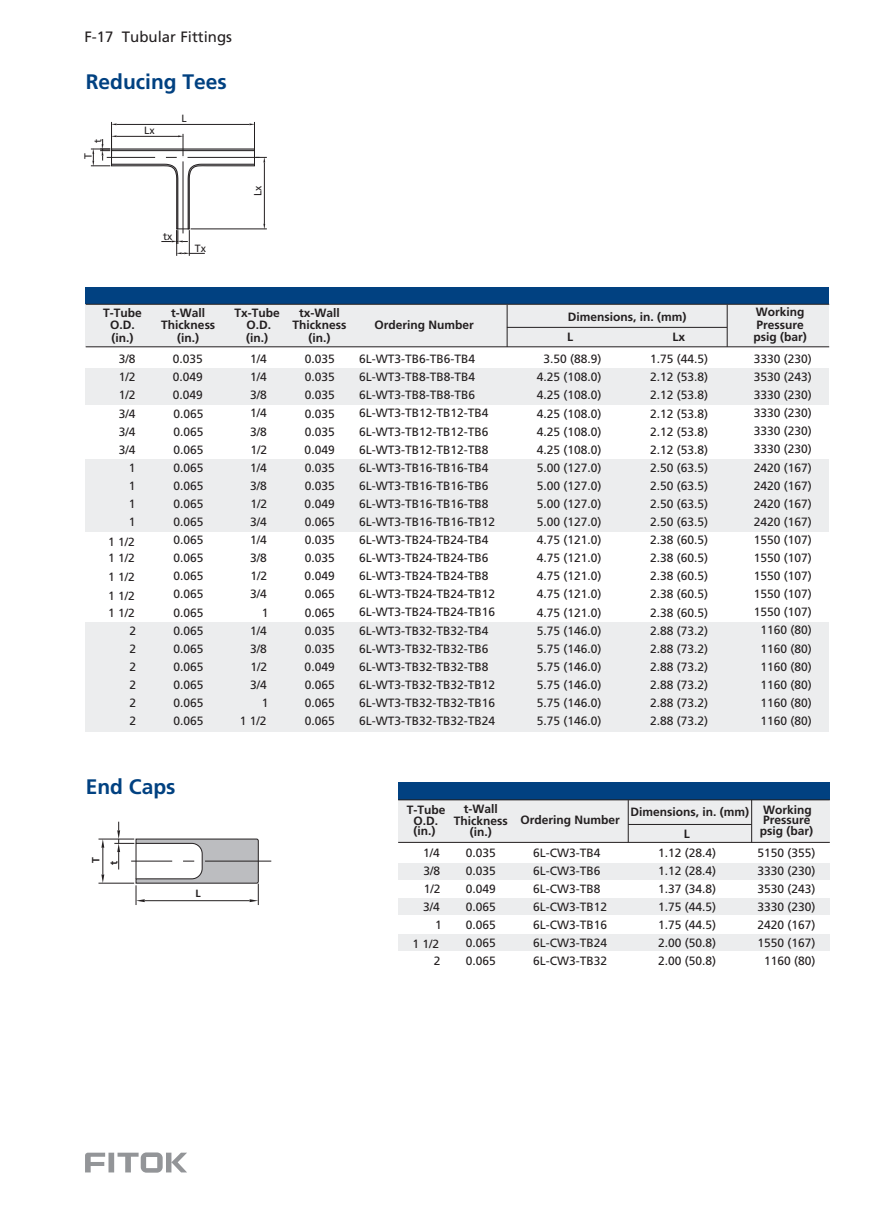
<style>
.page{position:relative;width:893px;height:1212px;background:#fff}
.page>*{position:absolute;margin:0;border:0;box-sizing:border-box;transform-origin:0 0}
.t1{font:300 21px "Frutiger CE";color:#014181}
.t2{font:15px "Frutiger CE";color:#231f20}
.t3{font:12px/18.1px "Frutiger CE";color:#231f20;text-align:justify}
.t4{font:300 12px/12.5px "Frutiger CE";color:#231f20;text-align:center}
.t5{font:11.85px/16.6px "Frutiger CE";color:#231f20}
.t6{font:10.5px "Frutiger CE";color:#231f20}
.t7{font:300 10.5px/18.1px "Frutiger CE";color:#231f20}
.s1{font-size:12px}
</style>
<div class="page">
<svg style="left:85px;top:1152px;width:102px;height:21px"></svg>
<svg style="left:101px;top:840px;width:3px;height:43px"></svg>
<hr style="left:98px;top:883px;width:36px;height:1px;background:#231f20">
<hr style="left:98px;top:839px;width:36px;height:1px;background:#231f20">
<svg style="left:114px;top:822px;width:145px;height:83px"></svg>
<hr style="left:205px;top:861px;width:66px;height:1px;background:#231f20">
<hr style="left:254px;top:122px;width:1px;height:34px;background:#231f20">
<hr style="left:111px;top:122px;width:1px;height:34px;background:#231f20">
<hr style="left:116px;top:124px;width:134px;height:1px;background:#231f20">
<div style="left:86px;top:287px;width:743px;height:17px;background:#014181"></div>
<div style="left:86px;top:622px;width:743px;height:109px;background:#ecedee"></div>
<div style="left:86px;top:459px;width:743px;height:73px;background:#ecedee"></div>
<div style="left:86px;top:368px;width:743px;height:37px;background:#ecedee"></div>
<div style="left:86px;top:304px;width:743px;height:43px;background:#ecedee"></div>
<hr style="left:86px;top:346px;width:743px;height:1px;background:#231f20">
<hr style="left:507px;top:327px;width:220px;height:1px;background:#231f20">
<hr style="left:507px;top:305px;width:1px;height:42px;background:#231f20">
<hr style="left:727px;top:305px;width:1px;height:42px;background:#231f20">
<hr style="left:86px;top:304px;width:743px;height:1px;background:#231f20">
<div style="left:398px;top:783px;width:432px;height:17px;background:#014181"></div>
<div style="left:398px;top:935px;width:432px;height:16px;background:#ecedee"></div>
<div style="left:398px;top:898px;width:432px;height:17px;background:#ecedee"></div>
<div style="left:398px;top:800px;width:432px;height:42px;background:#ecedee"></div>
<div style="left:398px;top:863px;width:432px;height:16px;background:#ecedee"></div>
<hr style="left:398px;top:842px;width:432px;height:1px;background:#231f20">
<hr style="left:628px;top:824px;width:124px;height:1px;background:#231f20">
<hr style="left:628px;top:800px;width:1px;height:42px;background:#231f20">
<hr style="left:751px;top:800px;width:1px;height:42px;background:#231f20">
<hr style="left:398px;top:799px;width:432px;height:1px;background:#231f20">
<svg style="left:91px;top:134px;width:176px;height:122px"></svg>
<p class="t2" style="left:84px;top:31px;width:149px">F-17 Tubular Fittings</p>
<h1 class="t1" style="left:86px;top:73px;width:143px">Reducing Tees</h1>
<p class="t6" style="left:94px;top:143px;width:6px;rotate:-90deg">t</p>
<p class="t6" style="left:84px;top:159px;width:7px;rotate:-90deg">T</p>
<p class="t6" style="left:144px;top:126px;width:12px">Lx</p>
<p class="t6" style="left:181px;top:114px;width:7px">L</p>
<p class="t6" style="left:163px;top:233px;width:11px">tx</p>
<p class="t6" style="left:195px;top:244px;width:13px">Tx</p>
<p class="t6" style="left:254px;top:196px;width:12px;rotate:-90deg">Lx</p>
<p class="t4" style="left:103px;top:307px;width:40px">T-Tube<br>O.D. (in.)</p>
<p class="t3" style="left:119px;top:351px;width:18px;text-align:right">3/8<br>1/2<br>1/2<br>3/4<br>3/4<br>3/4<br>1<br>1<br>1<br>1</p>
<p class="t5" style="left:108px;top:534px;width:28px"><span class="s1">1</span> 1/2<br><span class="s1">1</span> 1/2</p>
<p class="t5" style="left:108px;top:570px;width:28px"><span class="s1">1</span> 1/2</p>
<p class="t5" style="left:108px;top:606px;width:28px"><span class="s1">1</span> 1/2</p>
<p class="t5" style="left:108px;top:588px;width:28px"><span class="s1">1</span> 1/2</p>
<p class="t3" style="left:129px;top:622px;width:8px">2<br>2<br>2<br>2<br>2<br>2</p>
<p class="t4" style="left:161px;top:307px;width:56px">t-Wall<br>Thickness (in.)</p>
<p class="t3" style="left:173px;top:351px;width:32px">0.035<br>0.049<br>0.049<br>0.065<br>0.065<br>0.065<br>0.065<br>0.065<br>0.065<br>0.065<br>0.065<br>0.065<br>0.065<br>0.065<br>0.065<br>0.065<br>0.065<br>0.065<br>0.065<br>0.065<br>0.065</p>
<p class="t4" style="left:235px;top:307px;width:47px">Tx-Tube<br>O.D. (in.)</p>
<p class="t4" style="left:293px;top:307px;width:55px">tx-Wall<br>Thickness (in.)</p>
<p class="t4" style="left:375px;top:319px;width:101px">Ordering Number</p>
<p class="t3" style="left:240px;top:351px;width:30px;text-align:right">1/4<br>1/4<br>3/8<br>1/4<br>3/8<br>1/2<br>1/4<br>3/8<br>1/2<br>3/4<br>1/4<br>3/8<br>1/2<br>3/4<br>1<br>1/4<br>3/8<br>1/2<br>3/4<br>1<br>1 1/2</p>
<p class="t3" style="left:305px;top:351px;width:32px">0.035<br>0.035<br>0.035<br>0.035<br>0.035<br>0.049<br>0.035<br>0.035<br>0.049<br>0.065<br>0.035<br>0.035<br>0.049<br>0.065<br>0.065<br>0.035<br>0.035<br>0.049<br>0.065<br>0.065<br>0.065</p>
<p class="t3" style="left:359px;top:351px;width:138px;text-align:left">6L-WT3-TB6-TB6-TB4<br>6L-WT3-TB8-TB8-TB4<br>6L-WT3-TB8-TB8-TB6<br>6L-WT3-TB12-TB12-TB4<br>6L-WT3-TB12-TB12-TB6<br>6L-WT3-TB12-TB12-TB8<br>6L-WT3-TB16-TB16-TB4<br>6L-WT3-TB16-TB16-TB6<br>6L-WT3-TB16-TB16-TB8<br>6L-WT3-TB16-TB16-TB12<br>6L-WT3-TB24-TB24-TB4<br>6L-WT3-TB24-TB24-TB6<br>6L-WT3-TB24-TB24-TB8<br>6L-WT3-TB24-TB24-TB12<br>6L-WT3-TB24-TB24-TB16<br>6L-WT3-TB32-TB32-TB4<br>6L-WT3-TB32-TB32-TB6<br>6L-WT3-TB32-TB32-TB8<br>6L-WT3-TB32-TB32-TB12<br>6L-WT3-TB32-TB32-TB16<br>6L-WT3-TB32-TB32-TB24</p>
<p class="t4" style="left:568px;top:311px;width:120px">Dimensions, in. (mm)</p>
<p class="t4" style="left:567px;top:332px;width:7px">L</p>
<p class="t4" style="left:672px;top:332px;width:14px">Lx</p>
<p class="t3" style="left:650px;top:351px;width:60px">1.75 (44.5)<br>2.12 (53.8)<br>2.12 (53.8)<br>2.12 (53.8)<br>2.12 (53.8)<br>2.12 (53.8)<br>2.50 (63.5)<br>2.50 (63.5)<br>2.50 (63.5)<br>2.50 (63.5)<br>2.38 (60.5)<br>2.38 (60.5)<br>2.38 (60.5)<br>2.38 (60.5)<br>2.38 (60.5)<br>2.88 (73.2)<br>2.88 (73.2)<br>2.88 (73.2)<br>2.88 (73.2)<br>2.88 (73.2)<br>2.88 (73.2)</p>
<p class="t3" style="left:537px;top:351px;width:66px;text-align:center">3.50 (88.9)<br>4.25 (108.0)<br>4.25 (108.0)<br>4.25 (108.0)<br>4.25 (108.0)<br>4.25 (108.0)<br>5.00 (127.0)<br>5.00 (127.0)<br>5.00 (127.0)<br>5.00 (127.0)<br>4.75 (121.0)<br>4.75 (121.0)<br>4.75 (121.0)<br>4.75 (121.0)<br>4.75 (121.0)<br>5.75 (146.0)<br>5.75 (146.0)<br>5.75 (146.0)<br>5.75 (146.0)<br>5.75 (146.0)<br>5.75 (146.0)</p>
<p class="t4" style="left:753px;top:307px;width:55px;text-align:left">Working<br>Pressure psig (bar)</p>
<p class="t3" style="left:754px;top:351px;width:60px;text-align:center">3330 (230)<br>3530 (243)<br>3330 (230)<br>3330 (230)<br>3330 (230)<br>3330 (230)<br>2420 (167)<br>2420 (167)<br>2420 (167)<br>2420 (167)<br>1550 (107)<br>1550 (107)<br>1550 (107)<br>1550 (107)<br>1550 (107)<br>1160 (80)<br>1160 (80)<br>1160 (80)<br>1160 (80)<br>1160 (80)<br>1160 (80)</p>
<h1 class="t1" style="left:86px;top:778px;width:91px">End Caps</h1>
<p class="t7" style="left:88px;top:865px;width:10px;rotate:-90deg">T t</p>
<p class="t7" style="left:195px;top:885px;width:7px">L</p>
<p class="t4" style="left:407px;top:805px;width:40px;line-height:10.6px">T-Tube<br>O.D. (in.)</p>
<p class="t4" style="left:454px;top:804px;width:55px;line-height:11.4px">t-Wall<br>Thickness (in.)</p>
<p class="t4" style="left:520px;top:815px;width:101px">Ordering Number</p>
<p class="t4" style="left:760px;top:805px;width:55px;line-height:10.6px;text-align:left">Working<br>Pressure psig (bar)</p>
<p class="t3" style="left:466px;top:844px;width:32px">0.035<br>0.035<br>0.049<br>0.065<br>0.065<br>0.065<br>0.065</p>
<p class="t3" style="left:533px;top:844px;width:76px;text-align:left">6L-CW3-TB4<br>6L-CW3-TB6<br>6L-CW3-TB8<br>6L-CW3-TB12<br>6L-CW3-TB16<br>6L-CW3-TB24<br>6L-CW3-TB32</p>
<p class="t3" style="left:658px;top:844px;width:60px">1.12 (28.4)<br>1.12 (28.4)<br>1.37 (34.8)<br>1.75 (44.5)<br>1.75 (44.5)<br>2.00 (50.8)<br>2.00 (50.8)</p>
<p class="t3" style="left:757px;top:844px;width:60px;text-align:center">5150 (355)<br>3330 (230)<br>3530 (243)<br>3330 (230)<br>2420 (167)<br>1550 (167)<br>1160 (80)</p>
<p class="t4" style="left:630px;top:806px;width:120px">Dimensions, in. (mm)</p>
<p class="t4" style="left:684px;top:828px;width:7px">L</p>
<p class="t3" style="left:423px;top:844px;width:20px;text-align:right">1/4<br>3/8<br>1/2<br>3/4<br>1</p>
<p class="t3" style="left:434px;top:953px;width:8px">2</p>
<p class="t5" style="left:412px;top:936px;width:28px"><span class="s1">1</span> 1/2</p>
</div>
